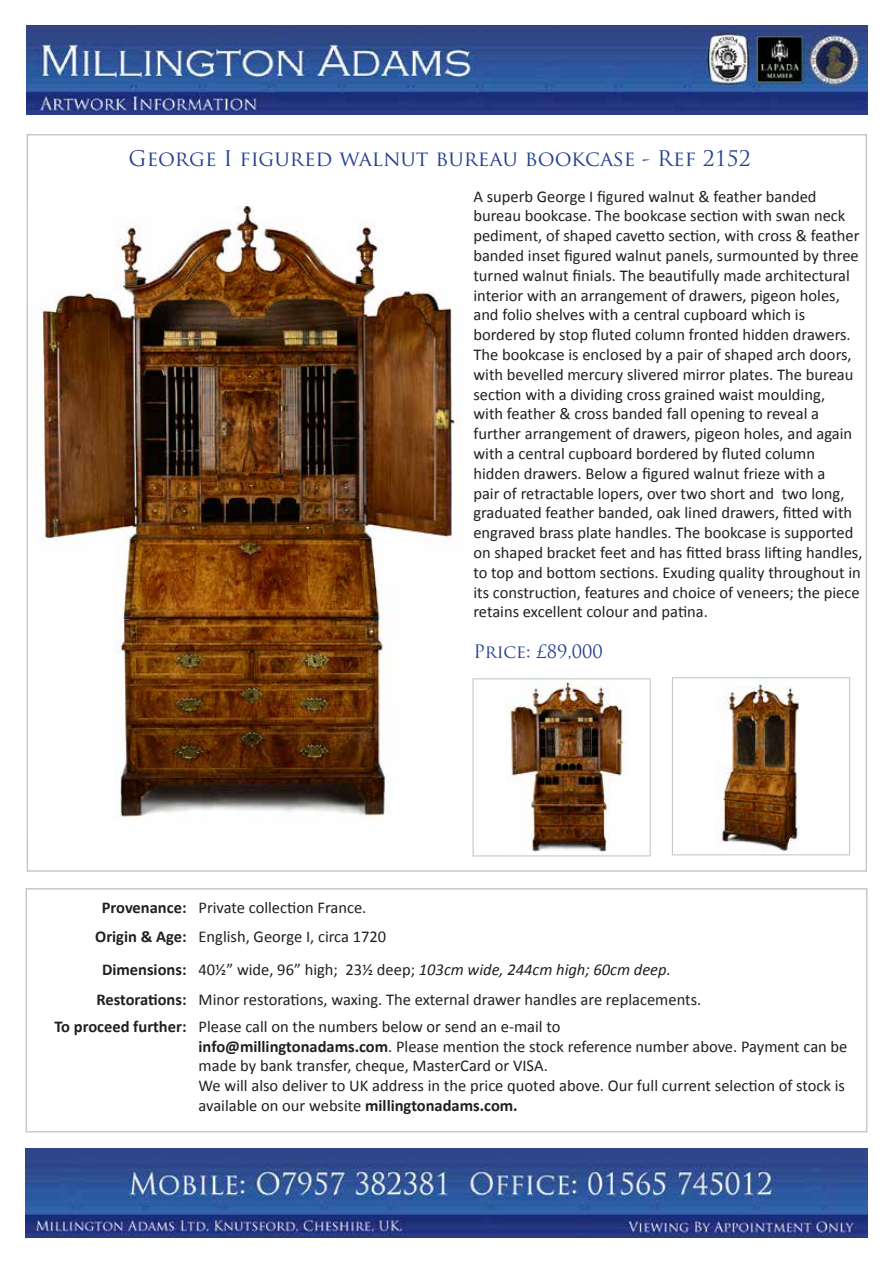
<style>
.page{position:relative;width:893px;height:1263px;background:#fff}
.page>*{position:absolute;margin:0;border:0;box-sizing:border-box;transform-origin:0 0}
.t1{font:21px "Trajan Pro";color:#25408f}
.t2{font:18px "Trajan Pro";color:#25408f}
.t3{font:16.5px/19.8px "Calibri";color:#231f20}
.s1{font-weight:700}
.s2{font-style:italic}
</style>
<div class="page">
<img style="left:715px;top:679px;width:85px;height:172px">
<img style="left:505px;top:680px;width:122px;height:172px">
<img style="left:38px;top:206px;width:423px;height:612px">
<img style="left:26px;top:1149px;width:842px;height:88px">
<div style="left:672px;top:677px;width:178px;height:178px;border:1px solid #c7c9cb"></div>
<div style="left:26px;top:888px;width:841px;height:244px;border:2px solid #c7c9cb"></div>
<img style="left:27px;top:26px;width:840px;height:88px">
<div style="left:472px;top:678px;width:179px;height:178px;border:1px solid #c7c9cb"></div>
<p class="t1" style="left:129px;top:145px;width:624px">George I figured walnut bureau bookcase - Ref 2152</p>
<p class="t3" style="left:473px;top:186px;width:391px">A superb George I figured walnut &amp; feather banded bureau bookcase. The bookcase section with swan neck pediment, of shaped cavetto section, with cross &amp; feather banded inset figured walnut panels, surmounted by three turned walnut finials. The beautifully made architectural interior with an arrangement of drawers, pigeon holes, and folio shelves with a central cupboard which is bordered by stop fluted column fronted hidden drawers.<br>The bookcase is enclosed by a pair of shaped arch doors, with bevelled mercury slivered mirror plates. The bureau section with a dividing cross grained waist moulding,<br>with feather &amp; cross banded fall opening to reveal a further arrangement of drawers, pigeon holes, and again with a central cupboard bordered by fluted column hidden drawers. Below a figured walnut frieze with a<br>pair of retractable lopers, over two short and two long, graduated feather banded, oak lined drawers, fitted with engraved brass plate handles. The bookcase is supported on shaped bracket feet and has fitted brass lifting handles, to top and bottom sections. Exuding quality throughout in its construction, features and choice of veneers; the piece retains excellent colour and patina.</p>
<p class="t2" style="left:473px;top:640px;width:131px">Price: £89,000</p>
<p class="t3" style="left:95px;top:894px;width:293px;line-height:28.5px;text-indent:7px"><span class="s1">Provenance:</span> Private collection France.<br><span class="s1">Origin &amp; Age:</span> English, George I, circa 1720</p>
<p class="t3" style="left:96px;top:954px;width:606px;line-height:29.7px;text-indent:6px"><span class="s1">Dimensions:</span> 40½” wide, 96” high; 23½ deep; <span class="s2">103cm wide, 244cm high; 60cm deep.<br></span><span class="s1">Restorations:</span> Minor restorations, waxing. The external drawer handles are replacements.</p>
<p class="t3" style="left:199px;top:1016px;width:650px;text-indent:-144px"><span class="s1">To proceed further:</span> Please call on the numbers below or send an e-mail to<br><span class="s1">info@millingtonadams.com</span>. Please mention the stock reference number above. Payment can be made by bank transfer, cheque, MasterCard or VISA.<br>We will also deliver to UK address in the price quoted above. Our full current selection of stock is available on our website <span class="s1">millingtonadams.com.</span></p>
</div>
